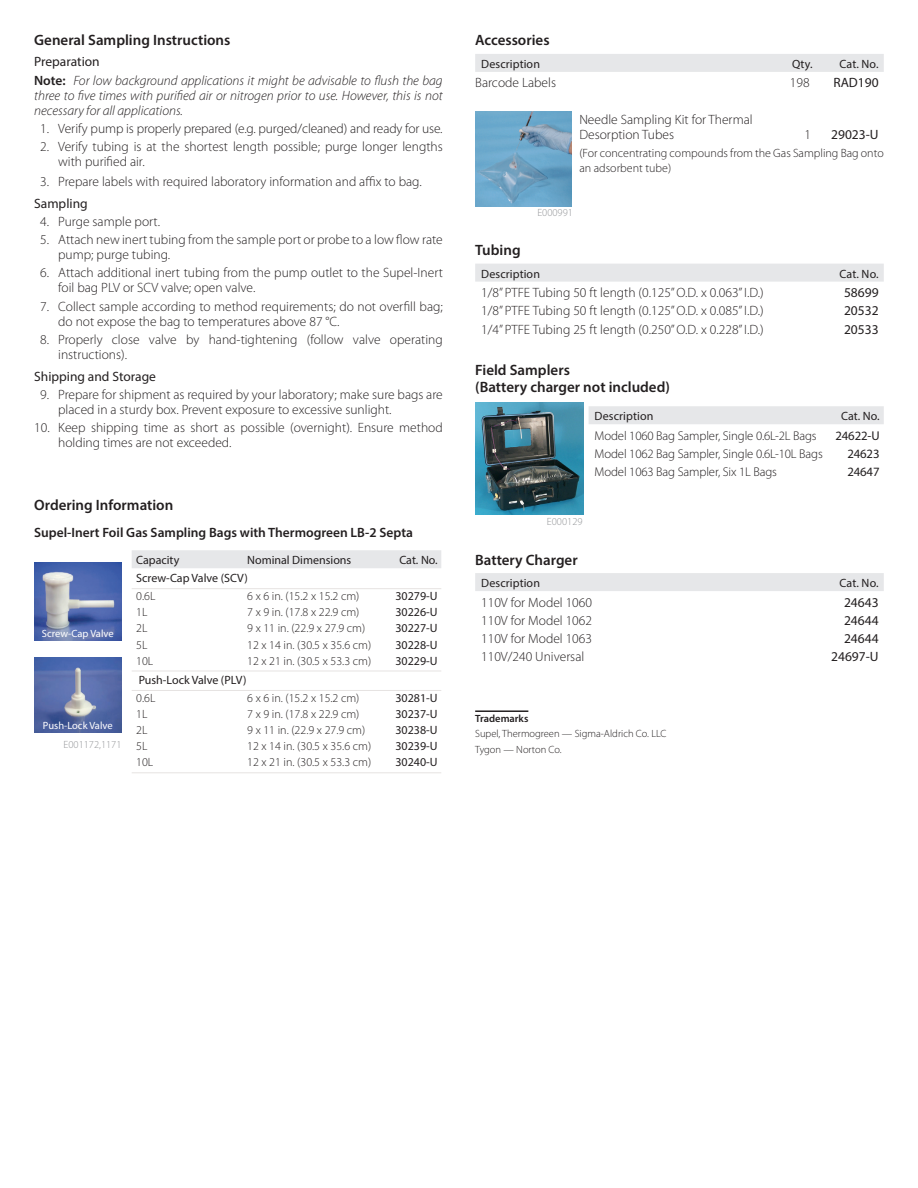
<style>
.page{position:relative;width:918px;height:1188px;background:#fff}
.page>*{position:absolute;margin:0;border:0;box-sizing:border-box;transform-origin:0 0}
.Subhead_1{font:600 15px/16.5px "Myriad Pro";color:#231f20}
.Body_text{font:300 13.5px/15px "Myriad Pro";color:#231f20}
.Body_text-2{font:italic 300 13.5px/15px "Myriad Pro";color:#231f20;text-align:justify}
.Body_text-3{font:13.5px "Myriad Pro";color:#231f20}
.Subhead_1-2{font:600 13.5px "Myriad Pro";color:#231f20}
.Body_text-4{font:300 12.75px "Myriad Pro";letter-spacing:-.01em;color:#231f20}
.Body_text-5{font:12.75px "Myriad Pro";letter-spacing:-.01em;color:#231f20}
.Table_body{font:300 12px "Myriad Pro";color:#231f20}
.Order_Info-Body_sub{font:12px "Myriad Pro";letter-spacing:.01em;color:#231f20}
.Table_column_head{font:12px "Myriad Pro";color:#231f20}
.Table_body-2{font:12px "Myriad Pro";color:#231f20}
.Body_text-6{font:300 12px/15px "Myriad Pro";color:#231f20}
.trademark_reference{font:300 10.5px "Myriad Pro";color:#231f20}
.Table_column_head-2{font:10.5px "Myriad Pro";color:#fff}
.Control_no__w_o_line{font:300 10.5px "Myriad Pro";color:#939598}
.trademark_reference-2{font:600 10.5px "Myriad Pro";color:#231f20}
.s1{font-weight:600;font-style:normal}
</style>
<div class="page">
<div style="left:132px;top:550px;width:309px;height:18px;background:#e6e7e9"></div>
<hr style="left:132px;top:588px;width:309px;height:1px;background:#e6e3e2">
<hr style="left:132px;top:671px;width:309px;height:1px;background:#e6e3e2">
<hr style="left:132px;top:690px;width:309px;height:1px;background:#e6e3e2">
<hr style="left:132px;top:772px;width:309px;height:1px;background:#e6e3e2">
<div style="left:475px;top:54px;width:409px;height:18px;background:#e6e7e9"></div>
<div style="left:475px;top:264px;width:409px;height:18px;background:#e6e7e9"></div>
<div style="left:475px;top:573px;width:409px;height:18px;background:#e6e7e9"></div>
<hr style="left:475px;top:710px;width:53px;height:2px;background:#231f20">
<img style="left:34px;top:657px;width:88px;height:76px">
<img style="left:34px;top:562px;width:88px;height:79px">
<img style="left:475px;top:112px;width:97px;height:94px">
<img style="left:476px;top:402px;width:108px;height:112px">
<div style="left:589px;top:406px;width:295px;height:18px;background:#e6e7e9"></div>
<p class="Subhead_1" style="left:34px;top:32px;width:198px">General Sampling Instructions</p>
<p class="Body_text-3" style="left:34px;top:54px;width:67px">Preparation</p>
<p class="Body_text-2" style="left:34px;top:73px;width:410px"><span class="s1">Note:</span> For low background applications it might be advisable to flush the bag three to five times with purified air or nitrogen prior to use. However, this is not necessary for all applications.</p>
<p class="Body_text" style="left:40px;top:121px;width:404px">1. Verify pump is properly prepared (e.g. purged/cleaned) and ready for use.</p>
<p class="Body_text" style="left:58px;top:139px;width:386px;text-indent:-18px">2. Verify tubing is at the shortest length possible; purge longer lengths with purified air.</p>
<p class="Body_text" style="left:40px;top:174px;width:383px">3. Prepare labels with required laboratory information and affix to bag.</p>
<p class="Body_text-3" style="left:34px;top:195px;width:55px">Sampling</p>
<p class="Body_text" style="left:40px;top:214px;width:121px">4. Purge sample port.</p>
<p class="Body_text" style="left:58px;top:232px;width:386px;text-indent:-18px">5. Attach new inert tubing from the sample port or probe to a low flow rate pump; purge tubing.</p>
<p class="Body_text" style="left:58px;top:265px;width:386px;text-indent:-18px">6. Attach additional inert tubing from the pump outlet to the Supel-Inert foil bag PLV or SCV valve; open valve.</p>
<p class="Body_text" style="left:58px;top:298px;width:386px;text-indent:-18px">7. Collect sample according to method requirements; do not overfill bag; do not expose the bag to temperatures above 87 °C.</p>
<p class="Body_text" style="left:58px;top:332px;width:386px;text-indent:-18px">8. Properly close valve by hand-tightening (follow valve operating instructions).</p>
<p class="Body_text-3" style="left:34px;top:368px;width:123px">Shipping and Storage</p>
<p class="Body_text" style="left:58px;top:387px;width:386px;text-indent:-18px">9. Prepare for shipment as required by your laboratory; make sure bags are placed in a sturdy box. Prevent exposure to excessive sunlight.</p>
<p class="Body_text" style="left:58px;top:420px;width:386px;text-indent:-24px">10. Keep shipping time as short as possible (overnight). Ensure method holding times are not exceeded.</p>
<p class="Subhead_1" style="left:34px;top:496px;width:141px">Ordering Information</p>
<p class="Subhead_1-2" style="left:34px;top:524px;width:380px">Supel-Inert Foil Gas Sampling Bags with Thermogreen LB-2 Septa</p>
<p class="Table_column_head-2" style="left:42px;top:627px;width:73px">Screw-Cap Valve</p>
<p class="Table_column_head-2" style="left:43px;top:719px;width:71px">Push-Lock Valve</p>
<p class="Control_no__w_o_line" style="left:64px;top:738px;width:59px">E001172,1171</p>
<p class="Table_column_head" style="left:136px;top:553px;width:45px">Capacity</p>
<p class="Table_column_head" style="left:247px;top:553px;width:106px">Nominal Dimensions</p>
<p class="Table_column_head" style="left:399px;top:553px;width:40px">Cat. No.</p>
<p class="Table_column_head" style="left:136px;top:571px;width:113px">Screw-Cap Valve (SCV)</p>
<p class="Table_body" style="left:136px;top:589px;width:21px">0.6L</p>
<p class="Table_body" style="left:247px;top:589px;width:114px">6 x 6 in. (15.2 x 15.2 cm)</p>
<p class="Table_body-2" style="left:395px;top:589px;width:44px">30279-U</p>
<p class="Table_body" style="left:136px;top:605px;width:13px">1L</p>
<p class="Table_body" style="left:247px;top:605px;width:114px">7 x 9 in. (17.8 x 22.9 cm)</p>
<p class="Table_body-2" style="left:395px;top:605px;width:44px">30226-U</p>
<p class="Table_body" style="left:136px;top:621px;width:13px">2L</p>
<p class="Table_body" style="left:247px;top:621px;width:120px">9 x 11 in. (22.9 x 27.9 cm)</p>
<p class="Table_body-2" style="left:395px;top:621px;width:44px">30227-U</p>
<p class="Table_body" style="left:136px;top:637px;width:13px">5L</p>
<p class="Table_body" style="left:247px;top:637px;width:125px">12 x 14 in. (30.5 x 35.6 cm)</p>
<p class="Table_body-2" style="left:395px;top:637px;width:44px">30228-U</p>
<p class="Table_body" style="left:136px;top:653px;width:19px">10L</p>
<p class="Table_body" style="left:247px;top:653px;width:125px">12 x 21 in. (30.5 x 53.3 cm)</p>
<p class="Table_body-2" style="left:395px;top:653px;width:44px">30229-U</p>
<p class="Table_column_head" style="left:139px;top:673px;width:109px">Push-Lock Valve (PLV)</p>
<p class="Table_body" style="left:136px;top:691px;width:21px">0.6L</p>
<p class="Table_body" style="left:247px;top:691px;width:114px">6 x 6 in. (15.2 x 15.2 cm)</p>
<p class="Table_body-2" style="left:395px;top:691px;width:44px">30281-U</p>
<p class="Table_body" style="left:136px;top:707px;width:13px">1L</p>
<p class="Table_body" style="left:247px;top:707px;width:114px">7 x 9 in. (17.8 x 22.9 cm)</p>
<p class="Table_body-2" style="left:395px;top:707px;width:44px">30237-U</p>
<p class="Table_body" style="left:136px;top:723px;width:13px">2L</p>
<p class="Table_body" style="left:247px;top:723px;width:120px">9 x 11 in. (22.9 x 27.9 cm)</p>
<p class="Table_body-2" style="left:395px;top:723px;width:44px">30238-U</p>
<p class="Table_body" style="left:136px;top:739px;width:13px">5L</p>
<p class="Table_body" style="left:247px;top:739px;width:125px">12 x 14 in. (30.5 x 35.6 cm)</p>
<p class="Table_body-2" style="left:395px;top:739px;width:44px">30239-U</p>
<p class="Table_body" style="left:136px;top:755px;width:19px">10L</p>
<p class="Table_body" style="left:247px;top:755px;width:125px">12 x 21 in. (30.5 x 53.3 cm)</p>
<p class="Table_body-2" style="left:395px;top:755px;width:44px">30240-U</p>
<p class="Subhead_1" style="left:475px;top:32px;width:76px">Accessories</p>
<p class="Order_Info-Body_sub" style="left:481px;top:57px;width:60px">Description</p>
<p class="Order_Info-Body_sub" style="left:792px;top:57px;width:22px">Qty.</p>
<p class="Order_Info-Body_sub" style="left:840px;top:57px;width:41px">Cat. No.</p>
<p class="Body_text" style="left:475px;top:75px;width:82px">Barcode Labels</p>
<p class="Body_text" style="left:790px;top:75px;width:21px">198</p>
<p class="Body_text-3" style="left:833px;top:75px;width:47px">RAD190</p>
<p class="Body_text" style="left:579px;top:112px;width:175px">Needle Sampling Kit for Thermal<br>Desorption Tubes</p>
<p class="Body_text" style="left:805px;top:127px;width:8px">1</p>
<p class="Body_text-3" style="left:831px;top:126px;width:49px">29023-U</p>
<p class="Body_text-6" style="left:579px;top:146px;width:306px">(For concentrating compounds from the Gas Sampling Bag onto an adsorbent tube)</p>
<p class="Control_no__w_o_line" style="left:537px;top:207px;width:37px">E000991</p>
<p class="Subhead_1" style="left:475px;top:241px;width:47px">Tubing</p>
<p class="Order_Info-Body_sub" style="left:481px;top:266px;width:60px">Description</p>
<p class="Order_Info-Body_sub" style="left:840px;top:266px;width:41px">Cat. No.</p>
<p class="Body_text" style="left:481px;top:285px;width:284px">1/8” PTFE Tubing 50 ft length (0.125” O.D. x 0.063” I.D.)</p>
<p class="Body_text-3" style="left:844px;top:284px;width:36px">58699</p>
<p class="Body_text" style="left:481px;top:303px;width:284px">1/8” PTFE Tubing 50 ft length (0.125” O.D. x 0.085” I.D.)</p>
<p class="Body_text-3" style="left:844px;top:303px;width:36px">20532</p>
<p class="Body_text" style="left:481px;top:322px;width:284px">1/4” PTFE Tubing 25 ft length (0.250” O.D. x 0.228” I.D.)</p>
<p class="Body_text-3" style="left:844px;top:321px;width:36px">20533</p>
<p class="Subhead_1" style="left:475px;top:361px;width:196px">Field Samplers<br>(Battery charger not included)</p>
<p class="Order_Info-Body_sub" style="left:595px;top:409px;width:60px">Description</p>
<p class="Order_Info-Body_sub" style="left:841px;top:409px;width:40px">Cat. No.</p>
<p class="Body_text-4" style="left:595px;top:428px;width:224px">Model 1060 Bag Sampler, Single 0.6L-2L Bags</p>
<p class="Body_text-5" style="left:835px;top:428px;width:46px">24622-U</p>
<p class="Body_text-4" style="left:595px;top:446px;width:230px">Model 1062 Bag Sampler, Single 0.6L-10L Bags</p>
<p class="Body_text-5" style="left:847px;top:446px;width:34px">24623</p>
<p class="Body_text-4" style="left:595px;top:464px;width:184px">Model 1063 Bag Sampler, Six 1L Bags</p>
<p class="Body_text-5" style="left:847px;top:464px;width:34px">24647</p>
<p class="Control_no__w_o_line" style="left:547px;top:515px;width:37px">E000129</p>
<p class="Subhead_1" style="left:475px;top:551px;width:104px">Battery Charger</p>
<p class="Order_Info-Body_sub" style="left:481px;top:576px;width:60px">Description</p>
<p class="Order_Info-Body_sub" style="left:840px;top:576px;width:41px">Cat. No.</p>
<p class="Body_text" style="left:481px;top:595px;width:112px">110V for Model 1060</p>
<p class="Body_text-3" style="left:844px;top:594px;width:36px">24643</p>
<p class="Body_text" style="left:481px;top:613px;width:112px">110V for Model 1062</p>
<p class="Body_text-3" style="left:844px;top:612px;width:36px">24644</p>
<p class="Body_text" style="left:481px;top:631px;width:112px">110V for Model 1063</p>
<p class="Body_text-3" style="left:844px;top:630px;width:36px">24644</p>
<p class="Body_text" style="left:481px;top:649px;width:105px">110V/240 Universal</p>
<p class="Body_text-3" style="left:831px;top:649px;width:49px">24697-U</p>
<p class="trademark_reference-2" style="left:475px;top:712px;width:55px">Trademarks</p>
<p class="trademark_reference" style="left:475px;top:728px;width:193px">Supel, Thermogreen — Sigma-Aldrich Co. LLC</p>
<p class="trademark_reference" style="left:475px;top:743px;width:88px">Tygon — Norton Co.</p>
</div>
